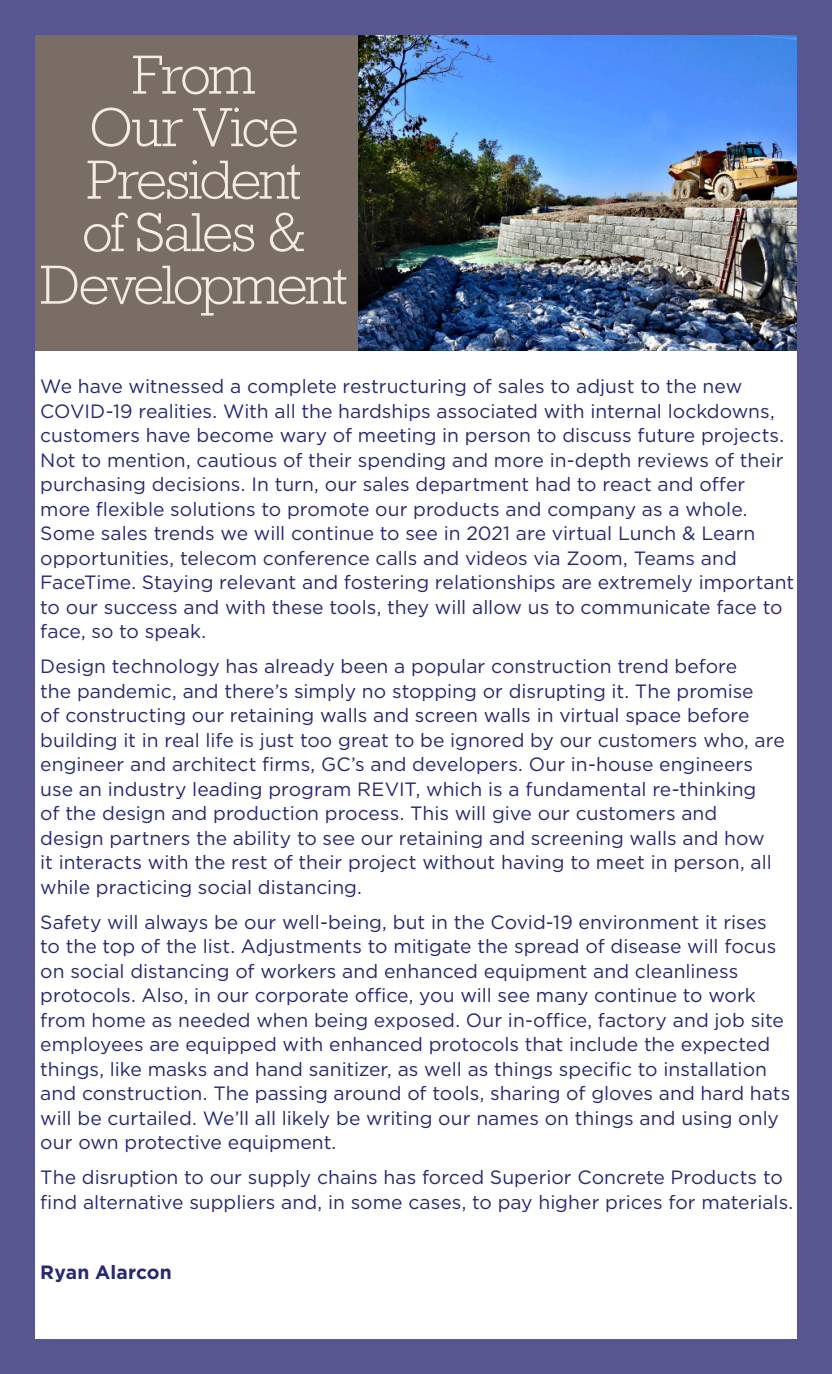
<style>
.page{position:relative;width:832px;height:1374px;background:#fff}
.page>*{position:absolute;margin:0;border:0;box-sizing:border-box;transform-origin:0 0}
.t1{font:300 56px/52.5px "Rockwell Std";letter-spacing:-.04em;color:#f3ede1;text-align:center}
.t2{font:19.25px/24.5px "Gotham";color:#272872}
.t3{font:700 19.25px "Gotham";letter-spacing:.005em;color:#272872}
</style>
<div class="page">
<div style="left:0;top:34px;width:831px;height:317px;background:#7a6d65"></div>
<div style="left:0;top:0;width:831px;height:1374px;border:35px solid #58568e"></div>
<img style="left:358px;top:35px;width:438px;height:315px">
<p class="t1" style="left:40px;top:48px;width:308px">From<br>Our Vice<br>President<br>of Sales &amp;<br>Development</p>
<p class="t2" style="left:40px;top:373px;width:755px">We have witnessed a complete restructuring of sales to adjust to the new COVID-19 realities. With all the hardships associated with internal lockdowns, customers have become wary of meeting in person to discuss future projects.<br>Not to mention, cautious of their spending and more in-depth reviews of their purchasing decisions. In turn, our sales department had to react and offer more flexible solutions to promote our products and company as a whole.<br>Some sales trends we will continue to see in 2021 are virtual Lunch &amp; Learn opportunities, telecom conference calls and videos via Zoom, Teams and FaceTime. Staying relevant and fostering relationships are extremely important to our success and with these tools, they will allow us to communicate face to face, so to speak.</p>
<p class="t2" style="left:40px;top:653px;width:745px">Design technology has already been a popular construction trend before<br>the pandemic, and there’s simply no stopping or disrupting it. The promise<br>of constructing our retaining walls and screen walls in virtual space before building it in real life is just too great to be ignored by our customers who, are engineer and architect firms, GC’s and developers. Our in-house engineers use an industry leading program REVIT, which is a fundamental re-thinking<br>of the design and production process. This will give our customers and design partners the ability to see our retaining and screening walls and how<br>it interacts with the rest of their project without having to meet in person, all while practicing social distancing.</p>
<p class="t2" style="left:40px;top:909px;width:751px">Safety will always be our well-being, but in the Covid-19 environment it rises to the top of the list. Adjustments to mitigate the spread of disease will focus on social distancing of workers and enhanced equipment and cleanliness protocols. Also, in our corporate office, you will see many continue to work from home as needed when being exposed. Our in-office, factory and job site employees are equipped with enhanced protocols that include the expected things, like masks and hand sanitizer, as well as things specific to installation and construction. The passing around of tools, sharing of gloves and hard hats will be curtailed. We’ll all likely be writing our names on things and using only our own protective equipment.</p>
<p class="t2" style="left:40px;top:1164px;width:754px">The disruption to our supply chains has forced Superior Concrete Products to find alternative suppliers and, in some cases, to pay higher prices for materials.</p>
<p class="t3" style="left:40px;top:1259px;width:133px">Ryan Alarcon</p>
</div>
